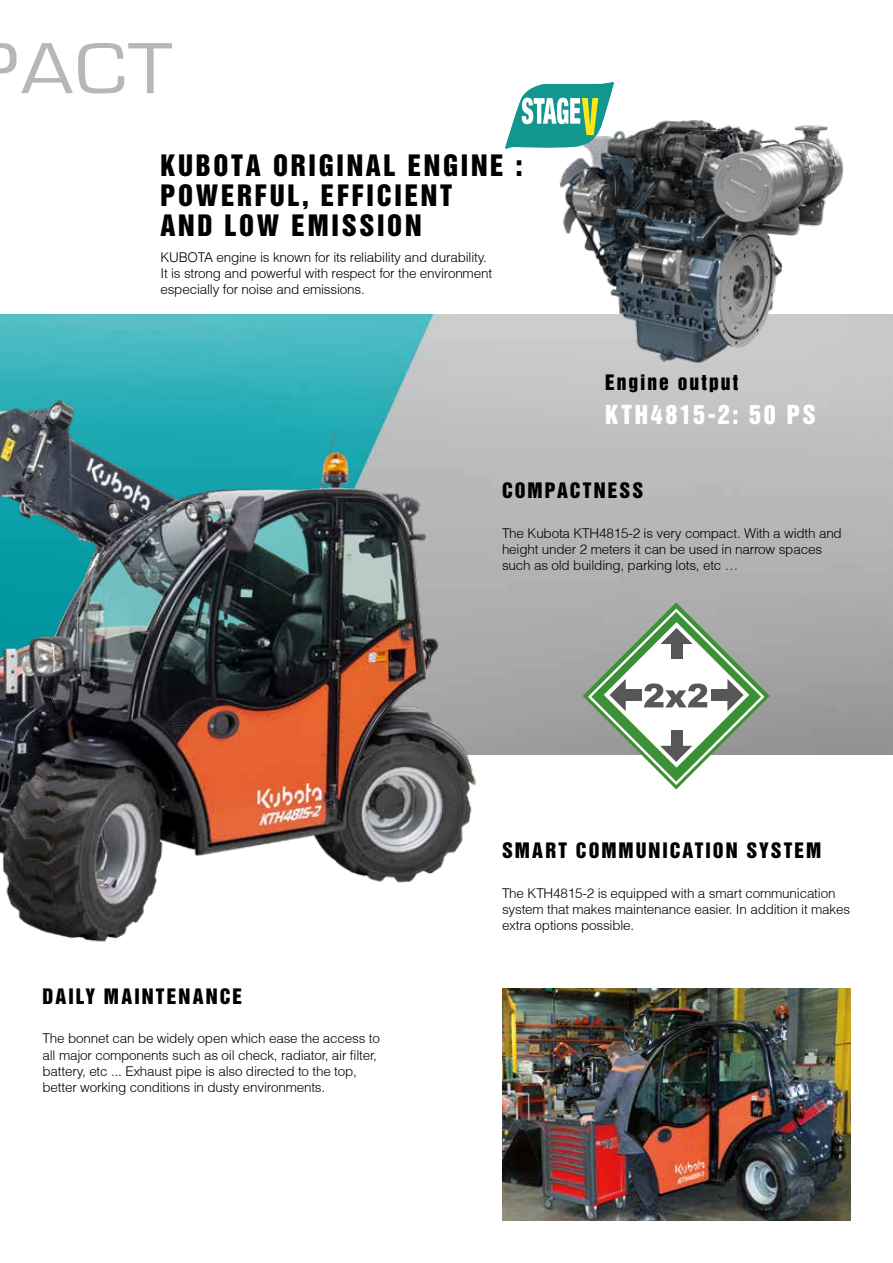
<style>
.page{position:relative;width:893px;height:1263px;background:#fff}
.page>*{position:absolute;margin:0;border:0;box-sizing:border-box;transform-origin:0 0}
.t1{font:75px "Eurostile Ext";color:#b7b7b8}
.t2{font:27px/30px "Helvetica Inserat";letter-spacing:.1em;color:#000}
.t3{font:24px "Helvetica Inserat";letter-spacing:.11em;color:#fff}
.t4{font:19.5px "Helvetica Inserat";letter-spacing:.1em;color:#000}
.t5{font:300 13.5px/16.2px "Helvetica";letter-spacing:-.015em;color:#000}
</style>
<div class="page">
<img style="left:0;top:315px;width:893px;height:440px">
<img style="left:502px;top:988px;width:348px;height:232px">
<img style="left:0;top:386px;width:494px;height:556px">
<img style="left:537px;top:120px;width:309px;height:247px">
<svg style="left:505px;top:82px;width:109px;height:67px"></svg>
<svg style="left:583px;top:602px;width:187px;height:187px"></svg>
<h1 class="t1" style="left:21px;top:29px;width:153px">ACT</h1>
<h2 class="t2" style="left:160px;top:151px;width:364px">KUBOTA ORIGINAL ENGINE :<br>POWERFUL, EFFICIENT<br>AND LOW EMISSION</h2>
<p class="t5" style="left:160px;top:249px;width:333px">KUBOTA engine is known for its reliability and durability.<br>It is strong and powerful with respect for the environment especially for noise and emissions.</p>
<h3 class="t4" style="left:605px;top:371px;width:135px">Engine output</h3>
<h3 class="t3" style="left:605px;top:401px;width:212px">KTH4815-2: 50 PS</h3>
<h3 class="t4" style="left:502px;top:479px;width:143px">COMPACTNESS</h3>
<p class="t5" style="left:502px;top:525px;width:341px">The Kubota KTH4815-2 is very compact. With a width and height under 2 meters it can be used in narrow spaces such as old building, parking lots, etc …</p>
<h3 class="t4" style="left:43px;top:984px;width:201px">DAILY MAINTENANCE</h3>
<p class="t5" style="left:43px;top:1030px;width:339px">The bonnet can be widely open which ease the access to all major components such as oil check, radiator, air filter, battery, etc ... Exhaust pipe is also directed to the top, better working conditions in dusty environments.</p>
<h3 class="t4" style="left:502px;top:839px;width:321px">SMART COMMUNICATION SYSTEM</h3>
<p class="t5" style="left:502px;top:885px;width:350px">The KTH4815-2 is equipped with a smart communication system that makes maintenance easier. In addition it makes extra options possible.</p>
</div>
